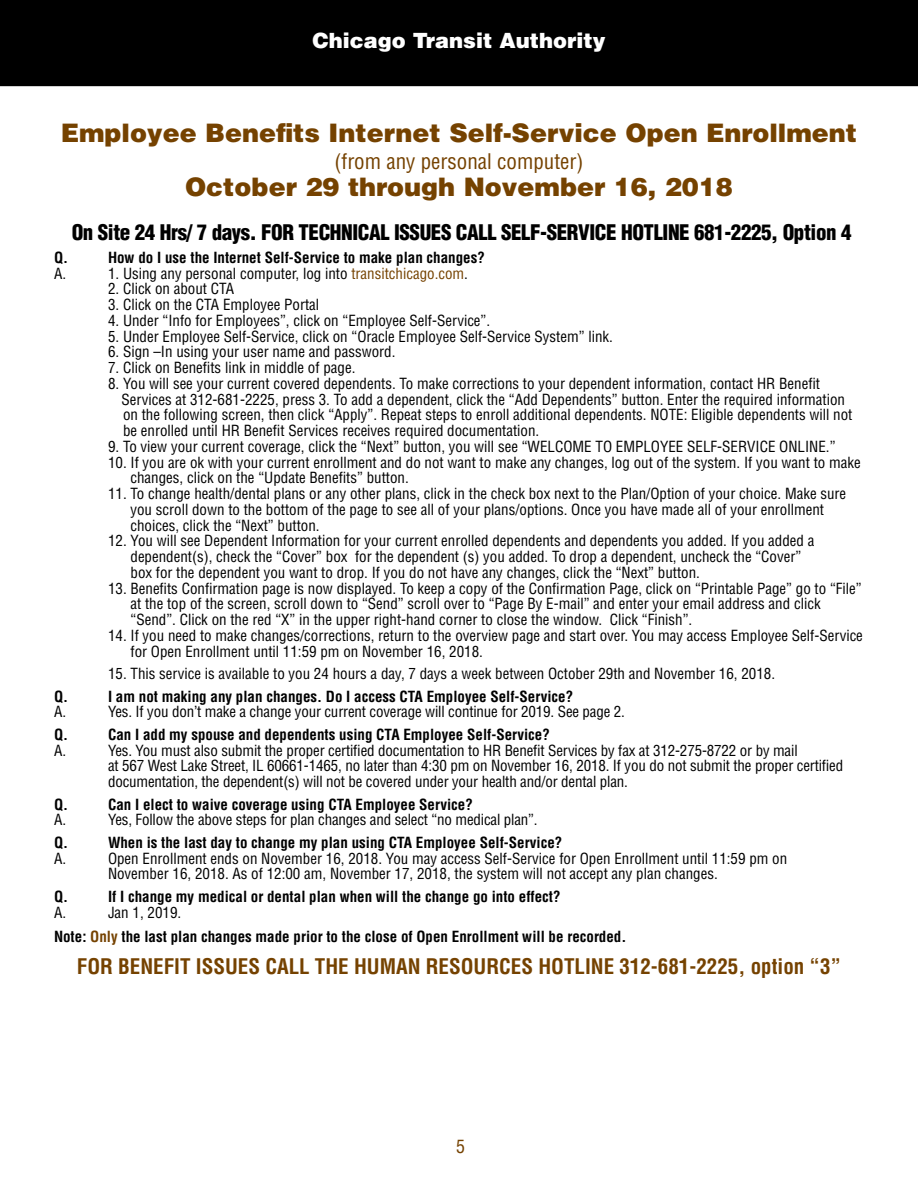
<style>
.page{position:relative;width:918px;height:1188px;background:#fff}
.page>*{position:absolute;margin:0;border:0;box-sizing:border-box;transform-origin:0 0}
.t1{font:900 25.5px "Helvetica";color:#754200}
.t2{font:900 condensed 21px "Helvetica";letter-spacing:-.02em;color:#000}
.t3{font:700 condensed 21px "Helvetica";color:#754200}
.t4{font:condensed 21px "Helvetica";color:#754200}
.t5{font:900 21px "Helvetica";color:#fff}
.t6{font:condensed 18px "Helvetica";color:#754200}
.t7{font:condensed 15px/15.8px "Helvetica";color:#000}
.t8{font:700 condensed 15px/24.8px "Helvetica";color:#000}
.s1{color:#754200}
.s2{font-weight:400}
</style>
<div class="page">
<div style="left:0;top:0;width:918px;height:86px;background:#000"></div>
<h2 class="t5" style="left:312px;top:26px;width:295px">Chicago Transit Authority</h2>
<h1 class="t1" style="left:61px;top:116px;width:798px">Employee Benefits Internet Self-Service Open Enrollment</h1>
<h2 class="t4" style="left:335px;top:148px;width:250px">(from any personal computer)</h2>
<h1 class="t1" style="left:185px;top:170px;width:549px">October 29 through November 16, 2018</h1>
<h2 class="t2" style="left:72px;top:220px;width:781px">On Site 24 Hrs/ 7 days. FOR TECHNICAL ISSUES CALL SELF-SERVICE HOTLINE 681-2225, Option 4</h2>
<p class="t8" style="left:54px;top:245px;width:16px">Q.</p>
<p class="t8" style="left:108px;top:245px;width:378px">How do I use the Internet Self-Service to make plan changes?</p>
<p class="t7" style="left:54px;top:265px;width:14px">A.</p>
<p class="t7" style="left:108px;top:265px;width:362px">1. Using any personal computer, log into <span class="s1">transitchicago.com</span>.</p>
<p class="t7" style="left:108px;top:281px;width:128px">2. Click on about CTA</p>
<p class="t7" style="left:108px;top:297px;width:213px">3. Click on the CTA Employee Portal</p>
<p class="t7" style="left:108px;top:312px;width:384px">4. Under “Info for Employees”, click on “Employee Self-Service”.</p>
<p class="t7" style="left:108px;top:328px;width:506px">5. Under Employee Self-Service, click on “Oracle Employee Self-Service System” link.</p>
<p class="t7" style="left:108px;top:344px;width:289px">6. Sign –In using your user name and password.</p>
<p class="t7" style="left:108px;top:360px;width:249px">7. Click on Benefits link in middle of page.</p>
<p class="t7" style="left:122px;top:375px;width:732px;text-indent:-14px">8. You will see your current covered dependents. To make corrections to your dependent information, contact HR Benefit Services at 312-681-2225, press 3. To add a dependent, click the “Add Dependents” button. Enter the required information on the following screen, then click “Apply”. Repeat steps to enroll additional dependents. NOTE: Eligible dependents will not be enrolled until HR Benefit Services receives required documentation.</p>
<p class="t7" style="left:108px;top:438px;width:729px">9. To view your current coverage, click the “Next” button, you will see “WELCOME TO EMPLOYEE SELF-SERVICE ONLINE.”</p>
<p class="t7" style="left:130px;top:454px;width:732px;text-indent:-22px">10. If you are ok with your current enrollment and do not want to make any changes, log out of the system. If you want to make changes, click on the “Update Benefits” button.</p>
<p class="t7" style="left:130px;top:486px;width:717px;text-indent:-22px">11. To change health/dental plans or any other plans, click in the check box next to the Plan/Option of your choice. Make sure you scroll down to the bottom of the page to see all of your plans/options. Once you have made all of your enrollment choices, click the “Next” button.</p>
<p class="t7" style="left:130px;top:533px;width:685px;text-indent:-22px">12. You will see Dependent Information for your current enrolled dependents and dependents you added. If you added a dependent(s), check the “Cover” box for the dependent (s) you added. To drop a dependent, uncheck the “Cover” box for the dependent you want to drop. If you do not have any changes, click the “Next” button.</p>
<p class="t7" style="left:130px;top:580px;width:733px;text-indent:-22px">13. Benefits Confirmation page is now displayed. To keep a copy of the Confirmation Page, click on “Printable Page” go to “File” at the top of the screen, scroll down to “Send” scroll over to “Page By E-mail” and enter your email address and click “Send”. Click on the red “X” in the upper right-hand corner to close the window. Click “Finish”.</p>
<p class="t7" style="left:130px;top:627px;width:734px;text-indent:-22px">14. If you need to make changes/corrections, return to the overview page and start over. You may access Employee Self-Service for Open Enrollment until 11:59 pm on November 16, 2018.</p>
<p class="t7" style="left:108px;top:666px;width:669px">15. This service is available to you 24 hours a day, 7 days a week between October 29th and November 16, 2018.</p>
<p class="t8" style="left:54px;top:684px;width:16px">Q.</p>
<p class="t8" style="left:108px;top:684px;width:467px">I am not making any plan changes. Do I access CTA Employee Self-Service?</p>
<p class="t7" style="left:54px;top:704px;width:14px">A.</p>
<p class="t7" style="left:108px;top:704px;width:519px">Yes. If you don’t make a change your current coverage will continue for 2019. See page 2.</p>
<p class="t8" style="left:54px;top:722px;width:16px">Q.</p>
<p class="t8" style="left:108px;top:722px;width:443px">Can I add my spouse and dependents using CTA Employee Self-Service?</p>
<p class="t7" style="left:54px;top:742px;width:14px">A.</p>
<p class="t7" style="left:108px;top:742px;width:737px">Yes. You must also submit the proper certified documentation to HR Benefit Services by fax at 312-275-8722 or by mail<br>at 567 West Lake Street, IL 60661-1465, no later than 4:30 pm on November 16, 2018. If you do not submit the proper certified documentation, the dependent(s) will not be covered under your health and/or dental plan.</p>
<p class="t8" style="left:54px;top:792px;width:16px">Q.</p>
<p class="t8" style="left:108px;top:792px;width:366px">Can I elect to waive coverage using CTA Employee Service?</p>
<p class="t7" style="left:54px;top:812px;width:14px">A.</p>
<p class="t7" style="left:108px;top:812px;width:431px">Yes, Follow the above steps for plan changes and select “no medical plan”.</p>
<p class="t8" style="left:54px;top:830px;width:16px">Q.</p>
<p class="t8" style="left:108px;top:830px;width:456px">When is the last day to change my plan using CTA Employee Self-Service?</p>
<p class="t7" style="left:54px;top:850px;width:14px">A.</p>
<p class="t7" style="left:108px;top:850px;width:681px">Open Enrollment ends on November 16, 2018. You may access Self-Service for Open Enrollment until 11:59 pm on<br>November 16, 2018. As of 12:00 am, November 17, 2018, the system will not accept any plan changes.</p>
<p class="t8" style="left:54px;top:884px;width:16px">Q.</p>
<p class="t8" style="left:108px;top:884px;width:454px">If I change my medical or dental plan when will the change go into effect?</p>
<p class="t7" style="left:54px;top:904px;width:14px">A.</p>
<p class="t8" style="left:54px;top:900px;width:574px;text-indent:54px"><span class="s2">Jan 1, 2019.<br></span>Note: <span class="s1">Only</span> the last plan changes made prior to the close of Open Enrollment will be recorded.</p>
<h2 class="t3" style="left:77px;top:954px;width:766px">FOR BENEFIT ISSUES CALL THE HUMAN RESOURCES HOTLINE 312-681-2225, option “3”</h2>
<p class="t6" style="left:456px;top:1135px;width:10px">5</p>
</div>
